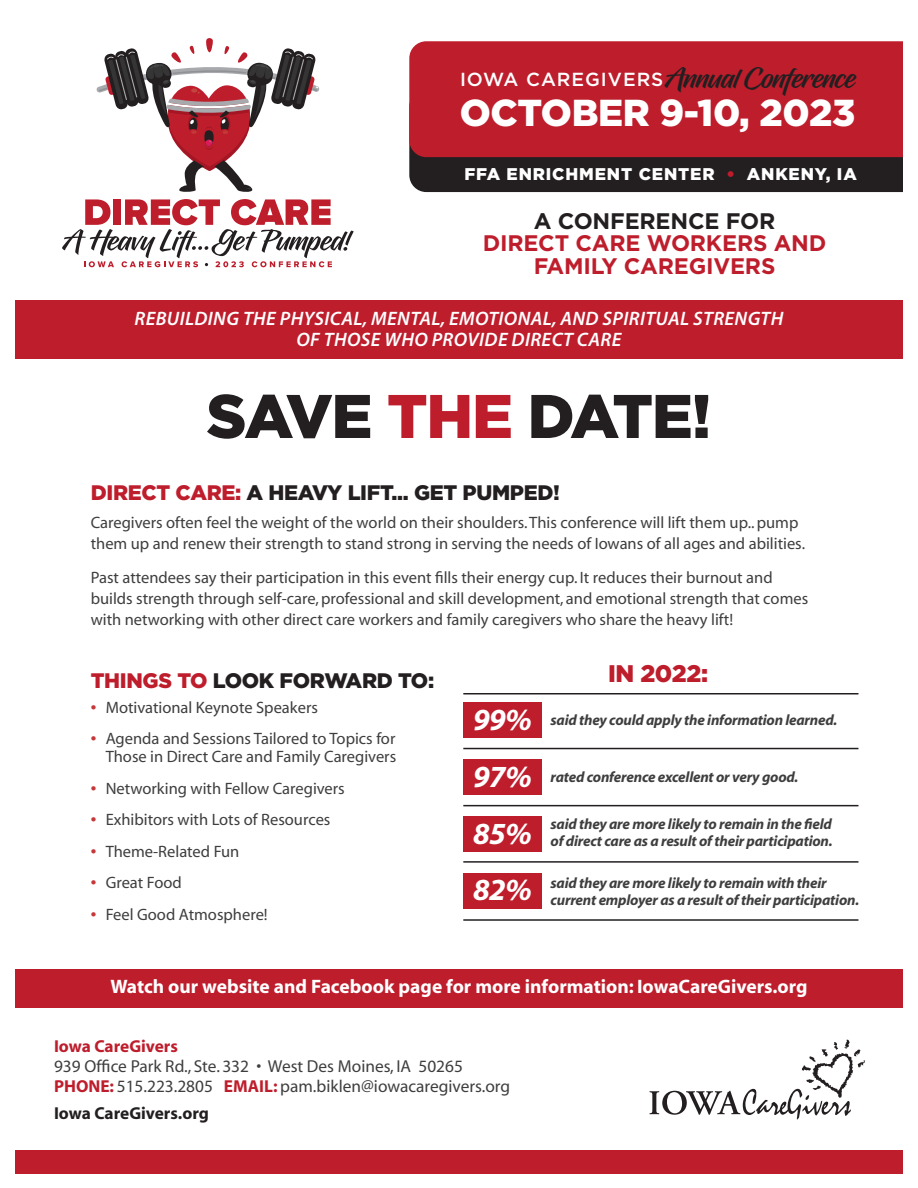
<style>
.page{position:relative;width:918px;height:1188px;background:#fff}
.page>*{position:absolute;margin:0;border:0;box-sizing:border-box;transform-origin:0 0}
.t1{font:900 61.5px "Gotham";letter-spacing:-.03em;color:#231f20}
.t2{font:900 37.5px "Gotham";letter-spacing:-.01em;color:#fff}
.t3{font:italic 700 30.9px "Myriad Pro";color:#fff}
.t4{font:28.35px "Hughs";color:#231f20}
.t5{font:900 24px "Gotham";letter-spacing:-.015em;color:#be1d2c}
.t6{font:700 22.5px/22.5px "Gotham";letter-spacing:-.01em;color:#be1d2c;text-align:center}
.t7{font:700 22.5px "Gotham";letter-spacing:-.01em;color:#231f20}
.t8{font:900 21px "Gotham";letter-spacing:-.015em;color:#231f20}
.t9{font:italic 600 19.5px/21px "Myriad Pro";letter-spacing:.02em;color:#fff;text-align:center}
.t10{font:700 19.5px "Myriad";color:#fff}
.t11{font:17.4px/19.8px "Myriad";color:#3e3e3f}
.t12{font:700 17.4px "Myriad";color:#231f20}
.t13{font:700 17.4px "Myriad";color:#be1d2c}
.t14{font:900 16.95px "Gotham";letter-spacing:.05em;color:#fff}
.t15{font:16.5px/21px "Myriad";color:#3e3e3f}
.t16{font:italic 700 15px/16.5px "Myriad";letter-spacing:-.015em;color:#3e3e3f}
.s1{font-family:"Gotham";font-weight:500;font-size:18.9px;color:#fff}
.s2{color:#be1d2c}
.s3{font-weight:700;color:#c43938}
.s4{font-family:"Myriad Pro";font-size:30.9px;color:#fff}
.s5{font-weight:700;color:#be1d2c}
</style>
<div class="page">
<div style="left:0;top:969px;width:918px;height:39px;background:#be1d2c"></div>
<svg style="left:649px;top:1040px;width:216px;height:80px"></svg>
<div style="left:0;top:1150px;width:918px;height:38px;background:#be1d2c"></div>
<div style="left:0;top:300px;width:918px;height:59px;background:#be1d2c"></div>
<div style="left:409px;top:157px;width:494px;height:35px;background:#231f20"></div>
<div style="left:409px;top:41px;width:494px;height:116px;background:#be1d2c"></div>
<svg style="left:97px;top:38px;width:223px;height:154px"></svg>
<svg style="left:62px;top:199px;width:292px;height:68px"></svg>
<div style="left:904px;top:20px;width:14px;height:1168px;background:#fff"></div>
<div style="left:0;top:20px;width:14px;height:1168px;background:#fff"></div>
<div style="left:0;top:1174px;width:918px;height:14px;background:#fff"></div>
<div style="left:463px;top:873px;width:79px;height:35px;background:#be1d2c"></div>
<div style="left:463px;top:760px;width:79px;height:35px;background:#be1d2c"></div>
<div style="left:463px;top:703px;width:79px;height:35px;background:#be1d2c"></div>
<div style="left:463px;top:816px;width:79px;height:35px;background:#be1d2c"></div>
<hr style="left:463px;top:748px;width:395px;height:1px;background:#231f20">
<hr style="left:463px;top:805px;width:395px;height:1px;background:#231f20">
<hr style="left:463px;top:861px;width:395px;height:2px;background:#231f20">
<hr style="left:463px;top:693px;width:395px;height:1px;background:#231f20">
<hr style="left:463px;top:919px;width:395px;height:2px;background:#231f20">
<h3 class="t4" style="left:460px;top:61px;width:397px"><span class="s1">IOWA CAREGIVERS</span>Annual Conference</h3>
<h2 class="t2" style="left:460px;top:87px;width:397px">OCTOBER 9-10, 2023</h2>
<p class="t14" style="left:464px;top:162px;width:394px">FFA ENRICHMENT CENTER <span class="s2">•</span> ANKENY, IA</p>
<h3 class="t7" style="left:534px;top:206px;width:243px">A CONFERENCE FOR</h3>
<h3 class="t6" style="left:483px;top:232px;width:345px">DIRECT CARE WORKERS AND<br>FAMILY CAREGIVERS</h3>
<p class="t9" style="left:135px;top:308px;width:650px">REBUILDING THE PHYSICAL, MENTAL, EMOTIONAL, AND SPIRITUAL STRENGTH<br>OF THOSE WHO PROVIDE DIRECT CARE</p>
<h1 class="t1" style="left:206px;top:374px;width:507px">SAVE <span class="s2">THE</span> DATE!</h1>
<p class="t8" style="left:91px;top:478px;width:471px"><span class="s2">DIRECT CARE:</span> A HEAVY LIFT... GET PUMPED!</p>
<p class="t15" style="left:91px;top:512px;width:716px">Caregivers often feel the weight of the world on their shoulders. This conference will lift them up.. pump them up and renew their strength to stand strong in serving the needs of Iowans of all ages and abilities.</p>
<p class="t15" style="left:91px;top:568px;width:719px">Past attendees say their participation in this event fills their energy cup. It reduces their burnout and builds strength through self-care, professional and skill development, and emotional strength that comes with networking with other direct care workers and family caregivers who share the heavy lift!</p>
<p class="t8" style="left:91px;top:666px;width:345px"><span class="s2">THINGS TO</span> LOOK FORWARD TO:</p>
<p class="t15" style="left:91px;top:698px;width:229px"><span class="s3">•</span> Motivational Keynote Speakers</p>
<p class="t15" style="left:91px;top:731px;width:307px;line-height:18px;text-align:right"><span class="s3">•</span> Agenda and Sessions Tailored to Topics for<br>Those in Direct Care and Family Caregivers</p>
<p class="t15" style="left:91px;top:779px;width:256px"><span class="s3">•</span> Networking with Fellow Caregivers</p>
<p class="t15" style="left:91px;top:810px;width:241px"><span class="s3">•</span> Exhibitors with Lots of Resources</p>
<p class="t15" style="left:91px;top:842px;width:150px"><span class="s3">•</span> Theme-Related Fun</p>
<p class="t15" style="left:91px;top:873px;width:93px"><span class="s3">•</span> Great Food</p>
<p class="t15" style="left:91px;top:904px;width:179px"><span class="s3">•</span> Feel Good Atmosphere!</p>
<h3 class="t5" style="left:608px;top:657px;width:102px">IN 2022:</h3>
<p class="t16" style="left:473px;top:713px;width:366px"><span class="s4">99%</span> said they could apply the information learned.</p>
<p class="t16" style="left:473px;top:769px;width:327px"><span class="s4">97%</span> rated conference excellent or very good.</p>
<h3 class="t3" style="left:473px;top:813px;width:60px">85%</h3>
<p class="t16" style="left:551px;top:817px;width:284px">said they are more likely to remain in the field of direct care as a result of their participation.</p>
<p class="t16" style="left:551px;top:875px;width:310px;text-indent:-78px"><span class="s4">82%</span> said they are more likely to remain with their current employer as a result of their participation.</p>
<p class="t10" style="left:110px;top:977px;width:699px">Watch our website and Facebook page for more information: IowaCareGivers.org</p>
<p class="t13" style="left:54px;top:1038px;width:126px">Iowa CareGivers</p>
<p class="t11" style="left:54px;top:1057px;width:458px">939 Office Park Rd., Ste. 332 • West Des Moines, IA 50265<br><span class="s5">PHONE:</span> 515.223.2805 <span class="s5">EMAIL:</span> pam.biklen@iowacaregivers.org</p>
<p class="t12" style="left:54px;top:1104px;width:156px">Iowa CareGivers.org</p>
</div>
